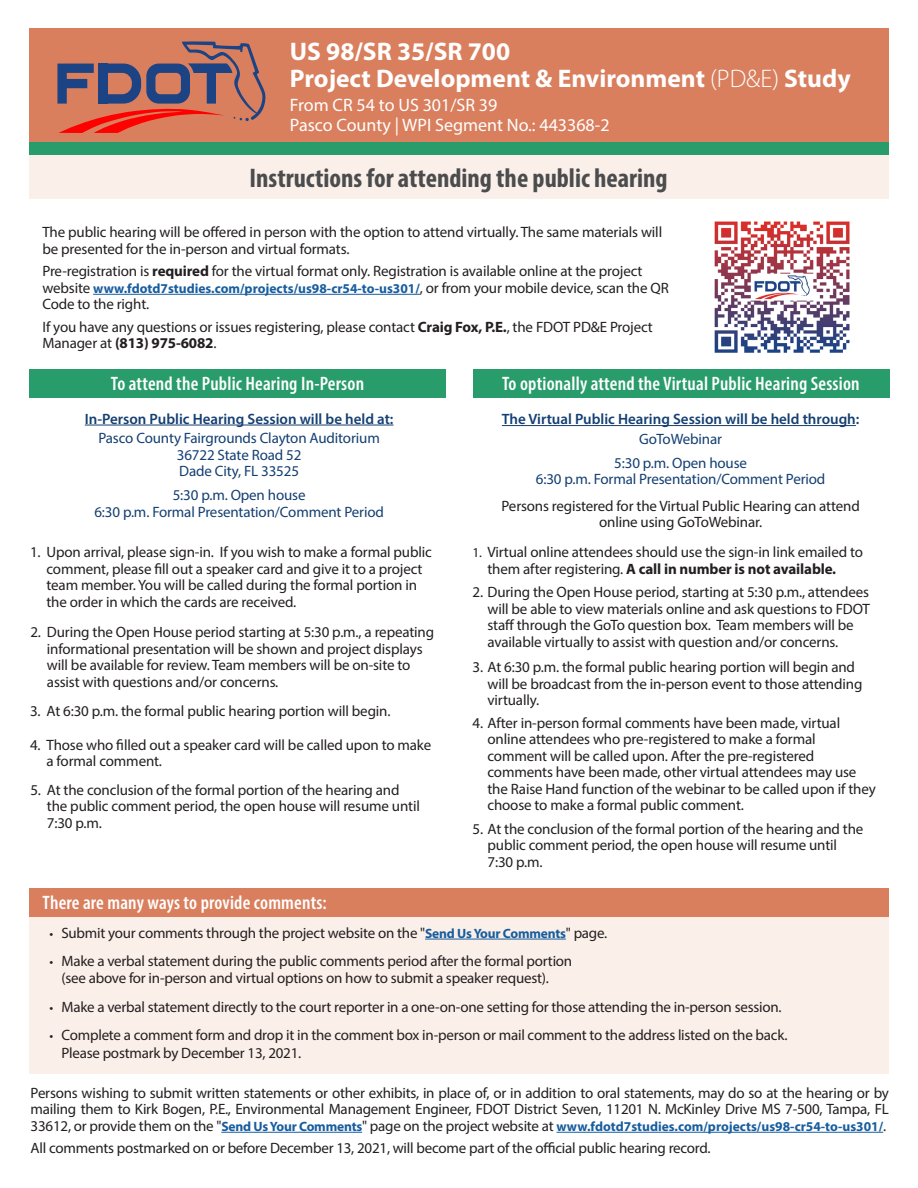
<style>
.page{position:relative;width:918px;height:1188px;background:#fff}
.page>*{position:absolute;margin:0;border:0;box-sizing:border-box;transform-origin:0 0}
.Body_Paragraph{font:700 condensed 27px "Myriad Pro";color:#4b4c4d}
.t1{font:700 25.5px/27px "Myriad Pro";color:#fff}
.Body_Paragraph-2{font:600 condensed 19.5px "Myriad Pro";letter-spacing:.01em;color:#fff}
.t2{font:18px "Myriad Pro";color:#fff}
.Body_Paragraph-3{font:15px/16.5px "Myriad Pro";letter-spacing:-.01em;color:#231f20}
.Body_Paragraph-4{font:15px/24px "Myriad Pro";letter-spacing:-.01em;color:#143f72;text-align:center}
.Body_Paragraph-5{font:600 15px/19.5px "Myriad Pro";color:#143f72;text-align:center}
.Body_Paragraph-6{font:700 15px "Myriad Pro";letter-spacing:-.01em;color:#231f20}
.Body_Paragraph-7{font:700 13.5px "Myriad Pro";color:#175d9e}
.s1{font-weight:300}
.s2{font-weight:700}
.s3{font-weight:400;font-size:15px;color:#231f20}
.s4{font-weight:400}
.s5{font-size:13.5px}
.s6{font-weight:700;font-size:13.5px;color:#175d9e}
</style>
<div class="page">
<div style="left:30px;top:911px;width:859px;height:162px;background:#fbefe9"></div>
<div style="left:29px;top:155px;width:860px;height:44px;background:#fbefe9"></div>
<div style="left:29px;top:28px;width:860px;height:115px;background:#d97f5e"></div>
<div style="left:29px;top:142px;width:860px;height:13px;background:#289c6a"></div>
<hr style="left:93px;top:294px;width:327px;height:1px;background:#175d9e">
<hr style="left:85px;top:425px;width:309px;height:1px;background:#143f72">
<div style="left:30px;top:369px;width:416px;height:29px;background:#289c6a"></div>
<div style="left:473px;top:369px;width:416px;height:29px;background:#289c6a"></div>
<hr style="left:502px;top:425px;width:354px;height:1px;background:#143f72">
<hr style="left:221px;top:1132px;width:141px;height:1px;background:#175d9e">
<hr style="left:556px;top:1132px;width:327px;height:1px;background:#175d9e">
<div style="left:30px;top:888px;width:859px;height:28px;background:#d97f5e"></div>
<hr style="left:425px;top:939px;width:141px;height:1px;background:#175d9e">
<img style="left:714px;top:221px;width:136px;height:132px">
<svg style="left:57px;top:41px;width:209px;height:92px"></svg>
<p class="t1" style="left:290px;top:37px;width:562px">US 98/SR 35/SR 700<br>Project Development &amp; Environment <span class="s1">(PD&amp;E)</span> Study</p>
<p class="t2" style="left:290px;top:94px;width:209px">From CR 54 to US 301/SR 39</p>
<p class="t2" style="left:290px;top:114px;width:321px">Pasco County | WPI Segment No.: 443368-2</p>
<p class="Body_Paragraph" style="left:250px;top:161px;width:419px">Instructions for attending the public hearing</p>
<p class="Body_Paragraph-3" style="left:42px;top:224px;width:621px">The public hearing will be offered in person with the option to attend virtually. The same materials will be presented for the in-person and virtual formats.</p>
<p class="Body_Paragraph-3" style="left:42px;top:263px;width:602px">Pre-registration is <span class="s2">required</span> for the virtual format only. Registration is available online at the project</p>
<p class="Body_Paragraph-7" style="left:42px;top:280px;width:628px"><span class="s3">website</span> www.fdotd7studies.com/projects/us98-cr54-to-us301/<span class="s3">, or from your mobile device, scan the QR</span></p>
<p class="Body_Paragraph-3" style="left:42px;top:293px;width:612px;line-height:22.5px">Code to the right.<br>If you have any questions or issues registering, please contact <span class="s2">Craig Fox, P.E.</span>, the FDOT PD&amp;E Project</p>
<p class="Body_Paragraph-6" style="left:42px;top:334px;width:176px"><span class="s4">Manager at</span> (813) 975-6082<span class="s4">.</span></p>
<p class="Body_Paragraph-2" style="left:111px;top:371px;width:255px">To attend the Public Hearing In-Person</p>
<p class="Body_Paragraph-2" style="left:502px;top:371px;width:359px">To optionally attend the Virtual Public Hearing Session</p>
<p class="Body_Paragraph-5" style="left:502px;top:409px;width:359px">The Virtual Public Hearing Session will be held through:<br><span class="s4">GoToWebinar</span></p>
<p class="Body_Paragraph-4" style="left:536px;top:454px;width:291px;line-height:16.5px">5:30 p.m. Open house<br>6:30 p.m. Formal Presentation/Comment Period</p>
<p class="Body_Paragraph-3" style="left:502px;top:497px;width:360px;text-align:center">Persons registered for the Virtual Public Hearing can attend online using GoToWebinar.</p>
<p class="Body_Paragraph-5" style="left:85px;top:408px;width:310px">In-Person Public Hearing Session will be held at:<br><span class="s4">Pasco County Fairgrounds Clayton Auditorium</span></p>
<p class="Body_Paragraph-4" style="left:177px;top:442px;width:126px">36722 State Road 52</p>
<p class="Body_Paragraph-4" style="left:173px;top:459px;width:134px">Dade City, FL 33525<br>5:30 p.m. Open house</p>
<p class="Body_Paragraph-4" style="left:94px;top:499px;width:291px">6:30 p.m. Formal Presentation/Comment Period</p>
<p class="Body_Paragraph-3" style="left:46px;top:544px;width:387px;text-indent:-16px">1. Upon arrival, please sign-in. If you wish to make a formal public comment, please fill out a speaker card and give it to a project team member. You will be called during the formal portion in the order in which the cards are received.</p>
<p class="Body_Paragraph-3" style="left:47px;top:624px;width:389px;text-indent:-16px">2. During the Open House period starting at 5:30 p.m., a repeating informational presentation will be shown and project displays will be available for review. Team members will be on-site to assist with questions and/or concerns.</p>
<p class="Body_Paragraph-3" style="left:30px;top:702px;width:362px">3. At 6:30 p.m. the formal public hearing portion will begin.</p>
<p class="Body_Paragraph-3" style="left:46px;top:736px;width:386px;text-indent:-16px">4. Those who filled out a speaker card will be called upon to make a formal comment.</p>
<p class="Body_Paragraph-3" style="left:47px;top:781px;width:375px;text-indent:-16px">5. At the conclusion of the formal portion of the hearing and the public comment period, the open house will resume until<br>7:30 p.m.</p>
<p class="Body_Paragraph-3" style="left:488px;top:544px;width:377px;text-indent:-15px"><span class="s5">1.</span> Virtual online attendees should use the sign-in link emailed to them after registering. <span class="s2">A call in number is not available.</span></p>
<p class="Body_Paragraph-3" style="left:488px;top:584px;width:384px;text-indent:-15px">2. During the Open House period, starting at 5:30 p.m., attendees will be able to view materials online and ask questions to FDOT staff through the GoTo question box. Team members will be available virtually to assist with question and/or concerns.</p>
<p class="Body_Paragraph-3" style="left:488px;top:659px;width:376px;text-indent:-15px">3. At 6:30 p.m. the formal public hearing portion will begin and will be broadcast from the in-person event to those attending virtually.</p>
<p class="Body_Paragraph-3" style="left:488px;top:714px;width:390px;text-indent:-15px">4. After in-person formal comments have been made, virtual online attendees who pre-registered to make a formal comment will be called upon. After the pre-registered comments have been made, other virtual attendees may use the Raise Hand function of the webinar to be called upon if they choose to make a formal public comment.</p>
<p class="Body_Paragraph-3" style="left:488px;top:820px;width:378px;text-indent:-15px">5. At the conclusion of the formal portion of the hearing and the public comment period, the open house will resume until<br>7:30 p.m.</p>
<p class="Body_Paragraph-2" style="left:43px;top:890px;width:286px">There are many ways to provide comments:</p>
<p class="Body_Paragraph-3" style="left:49px;top:924px;width:559px"><span class="s5">•</span> Submit your comments through the project website on the "<span class="s6">Send Us Your Comments</span>" page.</p>
<p class="Body_Paragraph-3" style="left:61px;top:952px;width:512px;line-height:17.2px;text-indent:-12px"><span class="s5">•</span> Make a verbal statement during the public comments period after the formal portion (see above for in-person and virtual options on how to submit a speaker request).</p>
<p class="Body_Paragraph-3" style="left:49px;top:998px;width:734px"><span class="s5">•</span> Make a verbal statement directly to the court reporter in a one-on-one setting for those attending the in-person session.</p>
<p class="Body_Paragraph-3" style="left:61px;top:1027px;width:728px;line-height:17.2px;text-indent:-12px"><span class="s5">•</span> Complete a comment form and drop it in the comment box in-person or mail comment to the address listed on the back.<br>Please postmark by December 13, 2021.</p>
<p class="Body_Paragraph-3" style="left:31px;top:1084px;width:860px">Persons wishing to submit written statements or other exhibits, in place of, or in addition to oral statements, may do so at the hearing or by mailing them to Kirk Bogen, P.E., Environmental Management Engineer, FDOT District Seven, 11201 N. McKinley Drive MS 7-500, Tampa, FL</p>
<p class="Body_Paragraph-7" style="left:31px;top:1118px;width:857px"><span class="s3">33612, or provide them on the "</span>Send Us Your Comments<span class="s3">" page on the project website at</span> www.fdotd7studies.com/projects/us98-cr54-to-us301/<span class="s3">.</span></p>
<p class="Body_Paragraph-3" style="left:31px;top:1140px;width:682px">All comments postmarked on or before December 13, 2021, will become part of the official public hearing record.</p>
</div>
